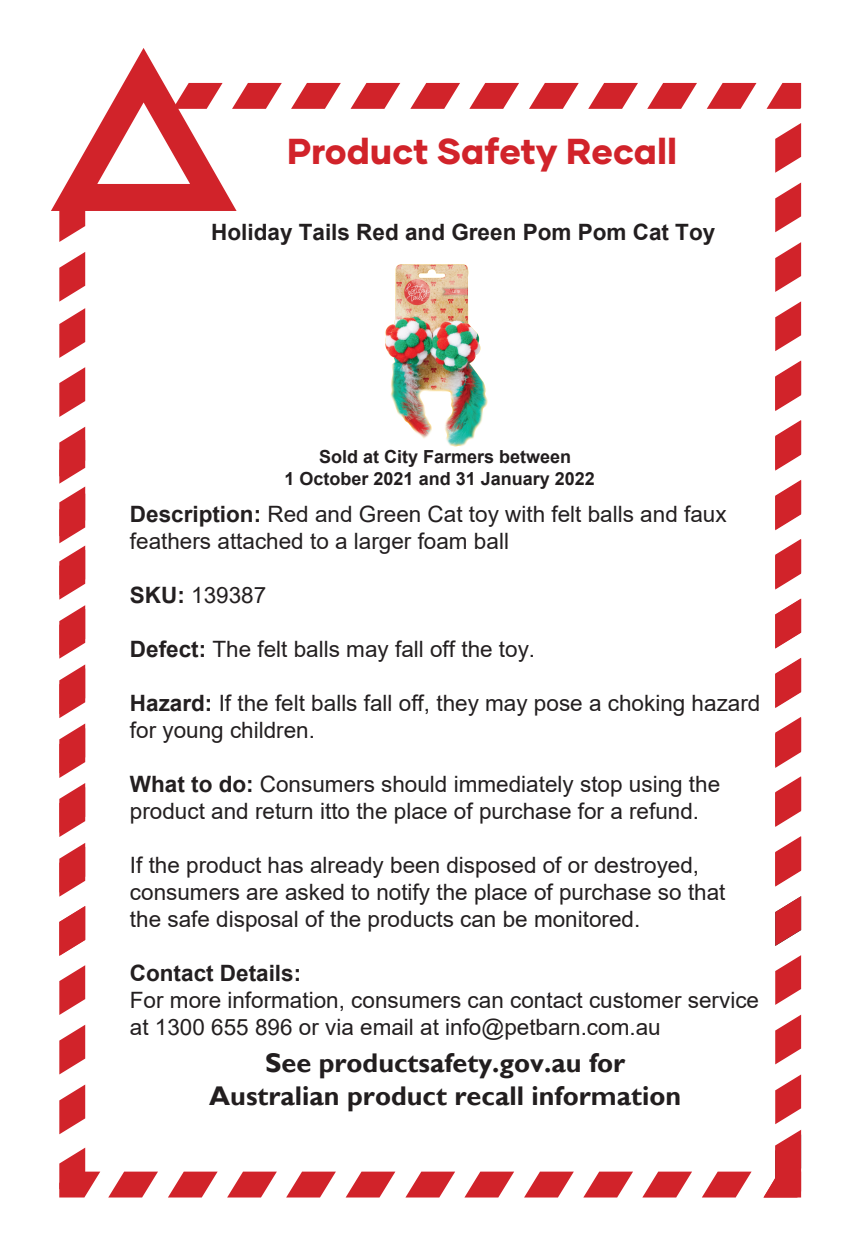
<style>
.page{position:relative;width:855px;height:1251px;background:#fff}
.page>*{position:absolute;margin:0;border:0;box-sizing:border-box;transform-origin:0 0}
.t1{font:800 36px "Gilmer";color:#d1232a}
.t2{font:700 27px/32.4px "Gill Sans";color:#221e1f;text-align:center}
.t3{font:22.5px/27px "Arial";color:#231f20}
.t4{font:700 22.5px "Arial";color:#221e1f}
.t5{font:700 22.5px "Arial";color:#231f20}
.t6{font:700 18px/21.6px "Arial";color:#221e1f}
.s1{font-weight:700}
</style>
<div class="page">
<svg style="left:108px;top:1171px;width:50px;height:26px"></svg>
<svg style="left:227px;top:1171px;width:50px;height:26px"></svg>
<svg style="left:168px;top:1171px;width:50px;height:26px"></svg>
<svg style="left:286px;top:1171px;width:50px;height:26px"></svg>
<svg style="left:405px;top:1171px;width:50px;height:26px"></svg>
<svg style="left:346px;top:1171px;width:49px;height:26px"></svg>
<svg style="left:464px;top:1171px;width:50px;height:26px"></svg>
<svg style="left:583px;top:1171px;width:50px;height:26px"></svg>
<svg style="left:524px;top:1171px;width:50px;height:26px"></svg>
<svg style="left:642px;top:1171px;width:50px;height:26px"></svg>
<svg style="left:702px;top:1171px;width:49px;height:26px"></svg>
<svg style="left:291px;top:83px;width:50px;height:26px"></svg>
<svg style="left:410px;top:83px;width:50px;height:26px"></svg>
<svg style="left:350px;top:83px;width:50px;height:26px"></svg>
<svg style="left:469px;top:83px;width:50px;height:26px"></svg>
<svg style="left:588px;top:83px;width:50px;height:26px"></svg>
<svg style="left:529px;top:83px;width:50px;height:26px"></svg>
<svg style="left:647px;top:83px;width:50px;height:26px"></svg>
<svg style="left:766px;top:83px;width:35px;height:26px"></svg>
<svg style="left:706px;top:83px;width:50px;height:26px"></svg>
<svg style="left:775px;top:182px;width:26px;height:50px"></svg>
<svg style="left:775px;top:301px;width:26px;height:50px"></svg>
<svg style="left:775px;top:242px;width:26px;height:50px"></svg>
<svg style="left:775px;top:123px;width:26px;height:50px"></svg>
<svg style="left:775px;top:420px;width:26px;height:50px"></svg>
<svg style="left:775px;top:539px;width:26px;height:50px"></svg>
<svg style="left:775px;top:480px;width:26px;height:50px"></svg>
<svg style="left:775px;top:598px;width:26px;height:50px"></svg>
<svg style="left:775px;top:717px;width:26px;height:50px"></svg>
<svg style="left:775px;top:658px;width:26px;height:50px"></svg>
<svg style="left:775px;top:776px;width:26px;height:50px"></svg>
<svg style="left:775px;top:896px;width:26px;height:49px"></svg>
<svg style="left:775px;top:836px;width:26px;height:50px"></svg>
<svg style="left:775px;top:955px;width:26px;height:49px"></svg>
<svg style="left:775px;top:1074px;width:26px;height:49px"></svg>
<svg style="left:775px;top:1014px;width:26px;height:50px"></svg>
<svg style="left:775px;top:360px;width:26px;height:51px"></svg>
<svg style="left:51px;top:48px;width:231px;height:194px"></svg>
<svg style="left:59px;top:308px;width:26px;height:50px"></svg>
<svg style="left:59px;top:252px;width:26px;height:49px"></svg>
<svg style="left:59px;top:367px;width:26px;height:50px"></svg>
<svg style="left:59px;top:427px;width:26px;height:172px"></svg>
<svg style="left:59px;top:605px;width:26px;height:53px"></svg>
<svg style="left:59px;top:664px;width:26px;height:172px"></svg>
<svg style="left:59px;top:906px;width:26px;height:49px"></svg>
<svg style="left:59px;top:843px;width:26px;height:53px"></svg>
<svg style="left:59px;top:965px;width:26px;height:49px"></svg>
<svg style="left:59px;top:1084px;width:26px;height:49px"></svg>
<svg style="left:59px;top:1025px;width:26px;height:49px"></svg>
<svg style="left:59px;top:1147px;width:41px;height:50px"></svg>
<svg style="left:763px;top:1130px;width:38px;height:67px"></svg>
<img style="left:386px;top:265px;width:101px;height:181px">
<h1 class="t1" style="left:287px;top:129px;width:392px">Product Safety Recall</h1>
<p class="t4" style="left:211px;top:216px;width:505px">Holiday Tails Red and Green Pom Pom Cat Toy</p>
<p class="t6" style="left:284px;top:446px;width:312px;text-indent:35px">Sold at City Farmers between<br>1 October 2021 and 31 January 2022</p>
<p class="t3" style="left:130px;top:500px;width:598px"><span class="s1">Description:</span> Red and Green Cat toy with felt balls and faux feathers attached to a larger foam ball</p>
<p class="t3" style="left:130px;top:581px;width:138px"><span class="s1">SKU:</span> 139387</p>
<p class="t3" style="left:130px;top:635px;width:407px"><span class="s1">Defect:</span> The felt balls may fall off the toy.</p>
<p class="t3" style="left:130px;top:689px;width:632px"><span class="s1">Hazard:</span> If the felt balls fall off, they may pose a choking hazard for young children.</p>
<p class="t3" style="left:130px;top:770px;width:592px"><span class="s1">What to do:</span> Consumers should immediately stop using the product and return itto the place of purchase for a refund.</p>
<p class="t3" style="left:130px;top:851px;width:597px">If the product has already been disposed of or destroyed, consumers are asked to notify the place of purchase so that the safe disposal of the products can be monitored.</p>
<p class="t5" style="left:130px;top:956px;width:173px">Contact Details:</p>
<p class="t3" style="left:130px;top:985px;width:630px">For more information, consumers can contact customer service at 1300 655 896 or via email at info@petbarn.com.au</p>
<p class="t2" style="left:209px;top:1047px;width:473px">See productsafety.gov.au for<br>Australian product recall information</p>
</div>
